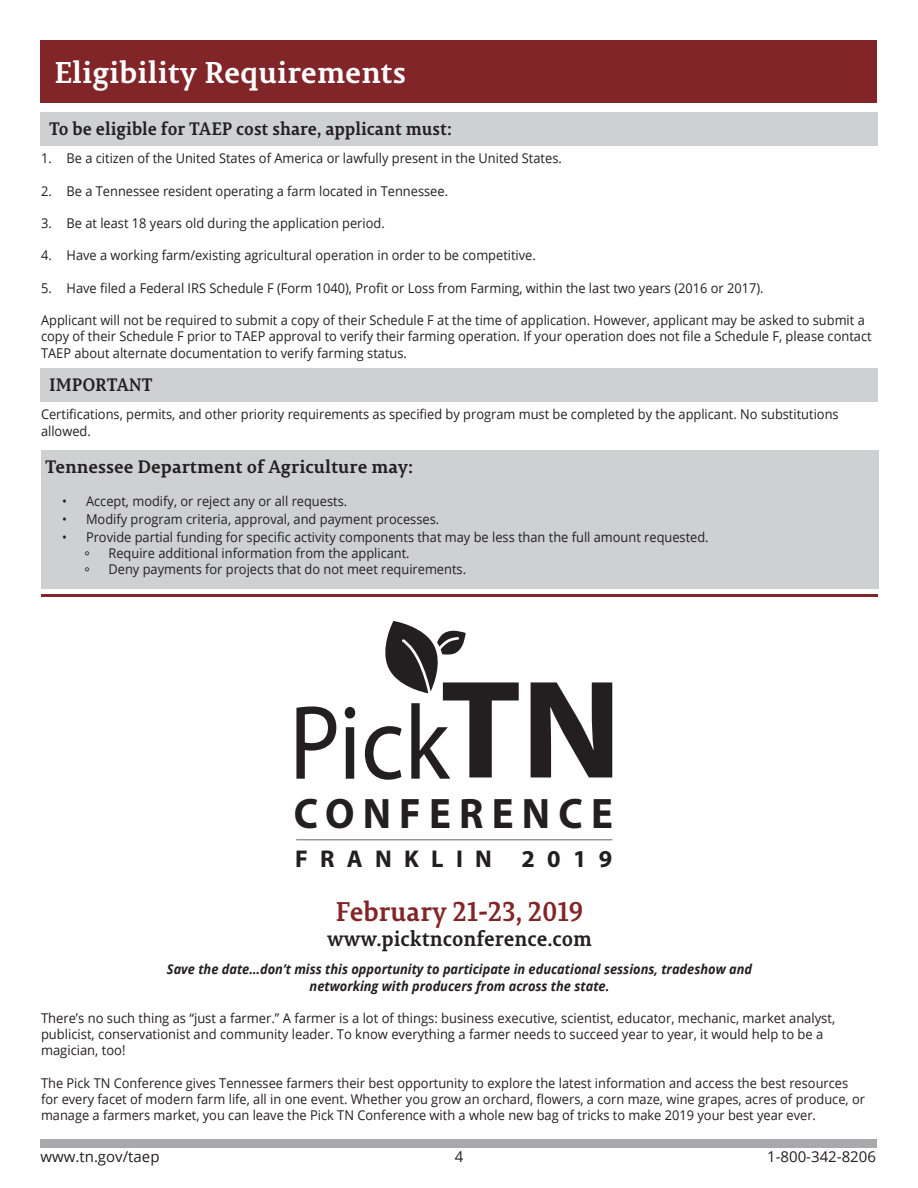
<style>
.page{position:relative;width:918px;height:1188px;background:#fff}
.page>*{position:absolute;margin:0;border:0;box-sizing:border-box;transform-origin:0 0}
.t1{font:700 42.75px "Myriad Pro";letter-spacing:.2em;color:#231f20;scale:.96 1}
.t2{font:700 30px "Permian Slab Serif Typeface";color:#fff}
.t3{font:700 27px "Permian Slab Serif Typeface";color:#822528;scale:.95 1}
.t4{font:700 24.3px "Myriad Pro";letter-spacing:.51em;color:#231f20}
.t5{font:700 21px "Permian Slab Serif Typeface";color:#231f20;scale:.95 1}
.t6{font:700 18px "Permian Slab Serif Typeface";color:#231f20;scale:.95 1}
.t7{font:700 18px "Permian Slab Serif Typeface";color:#231f20}
.t8{font:15px "Open Sans";color:#231f20}
.t9{font:13.5px/16.2px "Open Sans";color:#231f20;scale:.95 1}
.t10{font:13.5px/16.2px "Open Sans";color:#231f20;scale:.96 1}
.t11{font:italic 700 13.5px "Open Sans";color:#231f20;scale:.95 1}
</style>
<div class="page">
<div style="left:41px;top:450px;width:838px;height:139px;background:#cfd0d2"></div>
<div style="left:40px;top:368px;width:838px;height:34px;background:#cfd0d2"></div>
<div style="left:40px;top:40px;width:838px;height:63px;background:#822528"></div>
<div style="left:40px;top:1139px;width:838px;height:9px;background:#a8a9ad"></div>
<div style="left:40px;top:112px;width:838px;height:34px;background:#cfd0d2"></div>
<hr style="left:41px;top:594px;width:837px;height:3px;background:#822528">
<svg style="left:296px;top:706px;width:40px;height:73px"></svg>
<svg style="left:345px;top:707px;width:10px;height:72px"></svg>
<svg style="left:531px;top:682px;width:81px;height:95px"></svg>
<svg style="left:365px;top:621px;width:154px;height:159px"></svg>
<hr style="left:296px;top:839px;width:316px;height:1px;background:#939598">
<p class="t2" style="left:54px;top:47px;width:354px">Eligibility Requirements</p>
<p class="t6" style="left:49px;top:114px;width:426px">To be eligible for TAEP cost share, applicant must:</p>
<p class="t9" style="left:41px;top:150px;width:550px">1. Be a citizen of the United States of America or lawfully present in the United States.</p>
<p class="t9" style="left:41px;top:182px;width:430px">2. Be a Tennessee resident operating a farm located in Tennessee.</p>
<p class="t9" style="left:41px;top:215px;width:363px">3. Be at least 18 years old during the application period.</p>
<p class="t9" style="left:41px;top:247px;width:522px">4. Have a working farm/existing agricultural operation in order to be competitive.</p>
<p class="t9" style="left:41px;top:279px;width:762px">5. Have filed a Federal IRS Schedule F (Form 1040), Profit or Loss from Farming, within the last two years (2016 or 2017).</p>
<p class="t9" style="left:41px;top:312px;width:876px">Applicant will not be required to submit a copy of their Schedule F at the time of application. However, applicant may be asked to submit a copy of their Schedule F prior to TAEP approval to verify their farming operation. If your operation does not file a Schedule F, please contact<br>TAEP about alternate documentation to verify farming status.</p>
<p class="t6" style="left:49px;top:370px;width:111px">IMPORTANT</p>
<p class="t9" style="left:41px;top:406px;width:841px">Certifications, permits, and other priority requirements as specified by program must be completed by the applicant. No substitutions allowed.</p>
<p class="t7" style="left:45px;top:452px;width:370px">Tennessee Department of Agriculture may:</p>
<p class="t9" style="left:62px;top:492px;width:302px">• Accept, modify, or reject any or all requests.</p>
<p class="t9" style="left:62px;top:510px;width:399px">• Modify program criteria, approval, and payment processes.</p>
<p class="t9" style="left:62px;top:528px;width:682px">• Provide partial funding for specific activity components that may be less than the full amount requested.</p>
<p class="t9" style="left:85px;top:548px;width:7px">°</p>
<p class="t9" style="left:109px;top:545px;width:319px">Require additional information from the applicant.</p>
<p class="t9" style="left:85px;top:564px;width:7px">°</p>
<p class="t9" style="left:109px;top:561px;width:378px">Deny payments for projects that do not meet requirements.</p>
<p class="t1" style="left:294px;top:786px;width:334px">CONFERENCE</p>
<p class="t4" style="left:295px;top:843px;width:319px">FRANKLIN 2019</p>
<p class="t3" style="left:336px;top:889px;width:262px">February 21-23, 2019</p>
<p class="t5" style="left:327px;top:921px;width:280px">www.picktnconference.com</p>
<p class="t11" style="left:167px;top:960px;width:618px">Save the date…don’t miss this opportunity to participate in educational sessions, tradeshow and</p>
<p class="t11" style="left:310px;top:976px;width:317px">networking with producers from across the state.</p>
<p class="t10" style="left:41px;top:1010px;width:829px">There’s no such thing as “just a farmer.” A farmer is a lot of things: business executive, scientist, educator, mechanic, market analyst, publicist, conservationist and community leader. To know everything a farmer needs to succeed year to year, it would help to be a magician, too!</p>
<p class="t9" style="left:41px;top:1074px;width:869px">The Pick TN Conference gives Tennessee farmers their best opportunity to explore the latest information and access the best resources for every facet of modern farm life, all in one event. Whether you grow an orchard, flowers, a corn maze, wine grapes, acres of produce, or manage a farmers market, you can leave the Pick TN Conference with a whole new bag of tricks to make 2019 your best year ever.</p>
<p class="t8" style="left:40px;top:1146px;width:121px">www.tn.gov/taep</p>
<p class="t8" style="left:455px;top:1146px;width:10px">4</p>
<p class="t8" style="left:767px;top:1146px;width:110px">1-800-342-8206</p>
</div>
